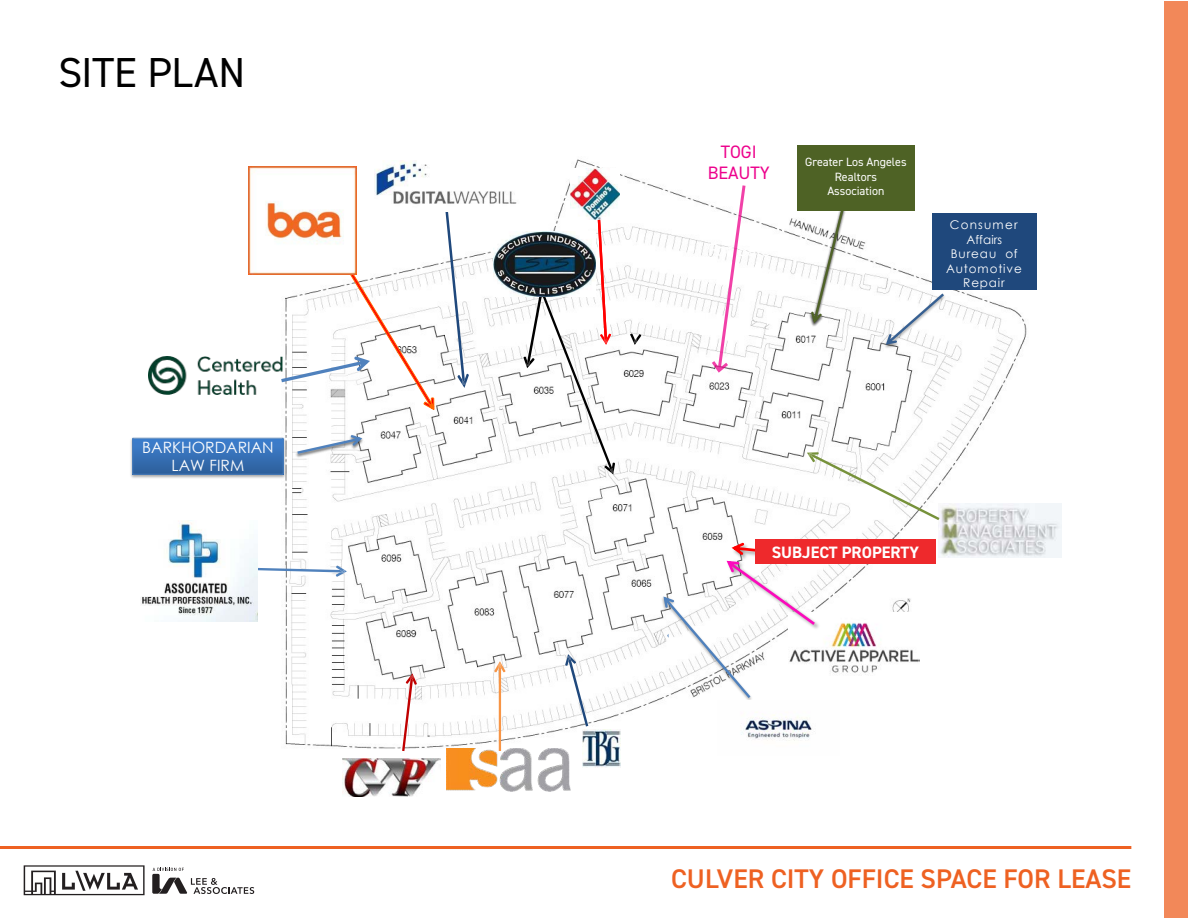
<style>
.page{position:relative;width:1188px;height:918px;background:#fff}
.page>*{position:absolute;margin:0;border:0;box-sizing:border-box;transform-origin:0 0}
.Paragraph_Style_3{font:42px "DIN2014";letter-spacing:-.005em;color:#000}
.t1{font:600 27px "DIN2014";color:#ee6122}
.t2{font:18px "DIN2014";color:#ed028c}
.t3{font:16.8px "Century Gothic";color:#fff}
.t4{font:700 16.5px "DIN2014";color:#fff}
.t5{font:15.6px/17.9px "Century Gothic";color:#fff;text-align:center}
.t6{font:12px/14.4px "Century Gothic";letter-spacing:.075em;color:#fff;text-align:center}
.t7{font:12px/14.4px "DIN2014";color:#fff;text-align:center}
</style>
<div class="page">
<svg style="left:152px;top:868px;width:102px;height:26px"></svg>
<svg style="left:24px;top:865px;width:121px;height:30px"></svg>
<hr style="left:0;top:846px;width:1131px;height:3px;background:#ee6122">
<div style="left:1164px;top:1px;width:24px;height:917px;background:#f28859"></div>
<img style="left:282px;top:159px;width:747px;height:590px">
<img style="left:570px;top:169px;width:50px;height:51px">
<svg style="left:630px;top:334px;width:11px;height:11px"></svg>
<img style="left:939px;top:503px;width:122px;height:54px">
<svg style="left:807px;top:452px;width:132px;height:68px"></svg>
<div style="left:932px;top:213px;width:104px;height:77px;background:#1f487c"></div>
<img style="left:582px;top:729px;width:38px;height:39px">
<svg style="left:565px;top:654px;width:23px;height:73px"></svg>
<img style="left:447px;top:749px;width:123px;height:42px">
<svg style="left:494px;top:661px;width:12px;height:90px"></svg>
<img style="left:343px;top:759px;width:98px;height:37px">
<svg style="left:402px;top:673px;width:15px;height:78px"></svg>
<svg style="left:258px;top:566px;width:89px;height:11px"></svg>
<svg style="left:445px;top:212px;width:24px;height:176px"></svg>
<img style="left:649px;top:584px;width:105px;height:120px">
<img style="left:130px;top:431px;width:157px;height:59px">
<div style="left:133px;top:438px;width:150px;height:36px;background:linear-gradient(to bottom,#3e81d1,#2e619d)"></div>
<div style="left:132px;top:438px;width:152px;height:37px;border:1px solid #4a7ebb"></div>
<img style="left:293px;top:426px;width:84px;height:34px">
<svg style="left:281px;top:264px;width:155px;height:147px"></svg>
<img style="left:799px;top:211px;width:49px;height:129px">
<img style="left:871px;top:292px;width:77px;height:69px">
<svg style="left:886px;top:293px;width:58px;height:52px"></svg>
<img style="left:819px;top:613px;width:100px;height:68px">
<img style="left:819px;top:567px;width:3px;height:66px">
<img style="left:493px;top:232px;width:31px;height:65px">
<img style="left:248px;top:167px;width:108px;height:108px">
<img style="left:142px;top:520px;width:116px;height:101px">
<img style="left:374px;top:161px;width:147px;height:51px">
<img style="left:717px;top:533px;width:109px;height:34px">
<svg style="left:663px;top:543px;width:156px;height:155px"></svg>
<img style="left:717px;top:700px;width:122px;height:49px">
<svg style="left:297px;top:435px;width:65px;height:19px"></svg>
<img style="left:148px;top:357px;width:135px;height:38px">
<svg style="left:524px;top:220px;width:91px;height:254px"></svg>
<svg style="left:811px;top:211px;width:33px;height:112px"></svg>
<div style="left:755px;top:539px;width:181px;height:25px;background:#ee292c"></div>
<div style="left:797px;top:145px;width:118px;height:66px;background:#4e6225"></div>
<svg style="left:709px;top:184px;width:38px;height:191px"></svg>
<p class="Paragraph_Style_3" style="left:58px;top:46px;width:188px">SITE PLAN</p>
<p class="t5" style="left:142px;top:438px;width:133px">BARKHORDARIAN<br>LAW FIRM</p>
<p class="t2" style="left:721px;top:140px;width:37px">TOGI</p>
<p class="t2" style="left:708px;top:162px;width:64px">BEAUTY</p>
<p class="t7" style="left:805px;top:155px;width:103px">Greater Los Angeles<br>Realtors</p>
<p class="t7" style="left:827px;top:184px;width:59px">Association</p>
<p class="t6" style="left:946px;top:218px;width:77px">Consumer<br>Affairs<br>Bureau of<br>Automotive<br>Repair</p>
<p class="t3" style="left:775px;top:538px;width:153px">12,100 SF FOR SALE</p>
<p class="t4" style="left:772px;top:541px;width:149px">SUBJECT PROPERTY</p>
<h2 class="t1" style="left:671px;top:861px;width:462px">CULVER CITY OFFICE SPACE FOR LEASE</h2>
</div>
